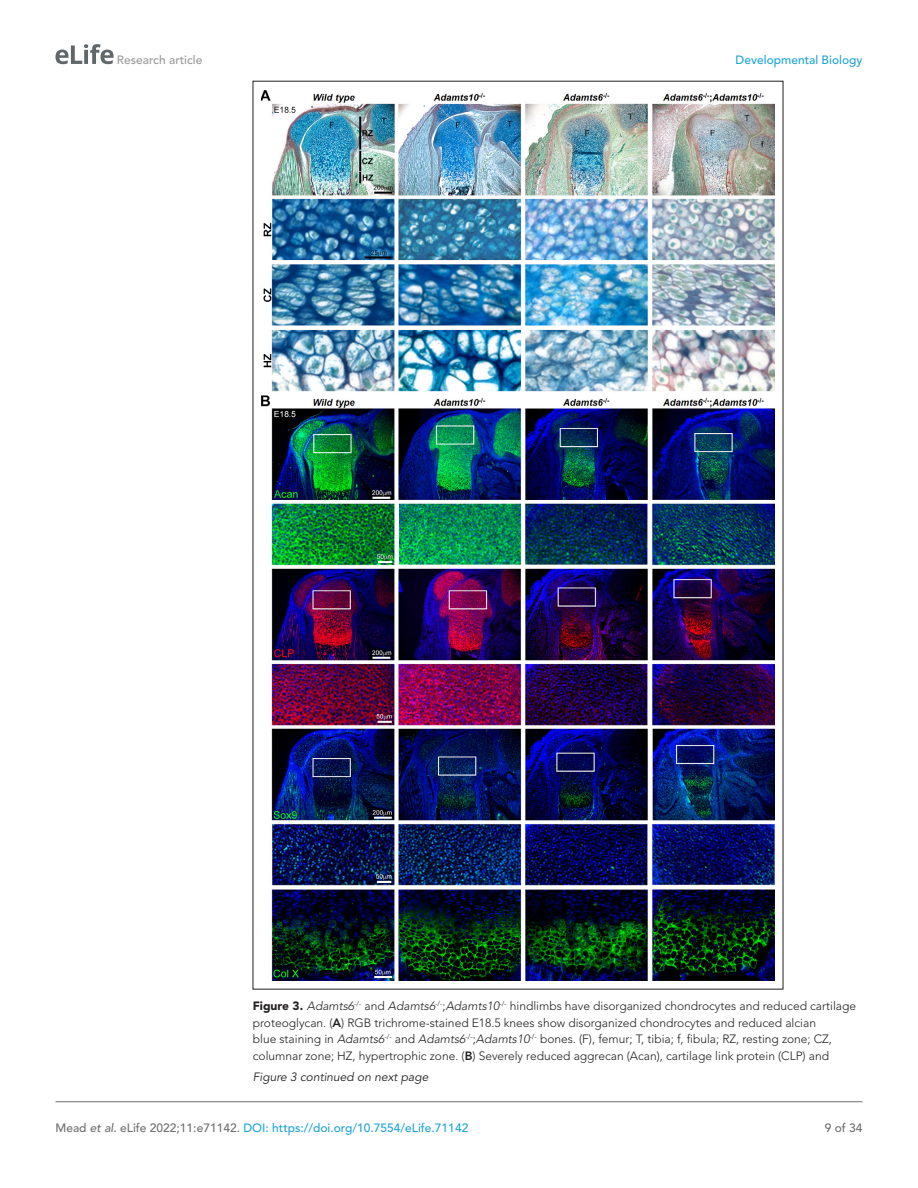
<style>
.page{position:relative;width:918px;height:1188px;background:#fff}
.page>*{position:absolute;margin:0;border:0;box-sizing:border-box;transform-origin:0 0}
.t1{font:300 12px/16.5px "Avenir LT Std";color:#231f20}
.t2{font:500 12px "Avenir LT Std";color:#1ea4d7}
.t3{font:italic 12px "Avenir LT Std";color:#231f20}
.t4{font:500 12px "Avenir LT Std";color:#9a9a9a}
.t5{font:500 12px "Avenir LT Std";color:#6e6e70}
.s1{font-weight:900}
.s2{font-style:italic}
.s3{font-weight:800}
.s4{color:#6e6e70}
.s5{font-style:italic;color:#6e6e70}
</style>
<div class="page">
<svg style="left:55px;top:44px;width:59px;height:20px"></svg>
<hr style="left:56px;top:1101px;width:806px;height:1px;background:#6e6e70">
<img style="left:262px;top:90px;width:512px;height:890px">
<p class="t4" style="left:117px;top:53px;width:87px">Research article</p>
<p class="t2" style="left:736px;top:53px;width:128px">Developmental Biology</p>
<p class="t1" style="left:253px;top:998px;width:605px"><span class="s1">Figure 3.</span> <span class="s2">Adamts6</span><sup>-/-</sup> and <span class="s2">Adamts6</span><sup>-/-</sup>;<span class="s2">Adamts10</span><sup>-/-</sup> hindlimbs have disorganized chondrocytes and reduced cartilage proteoglycan. (<span class="s3">A</span>) RGB trichrome-stained E18.5 knees show disorganized chondrocytes and reduced alcian<br>blue staining in <span class="s2">Adamts6</span><sup>-/-</sup> and <span class="s2">Adamts6</span><sup>-/-</sup>;<span class="s2">Adamts10</span><sup>-/-</sup> bones. (F), femur; T, tibia; f, fibula; RZ, resting zone; CZ, columnar zone; HZ, hypertrophic zone. (<span class="s3">B</span>) Severely reduced aggrecan (Acan), cartilage link protein (CLP) and</p>
<p class="t3" style="left:253px;top:1070px;width:177px">Figure 3 continued on next page</p>
<p class="t2" style="left:56px;top:1121px;width:414px"><span class="s4">Mead</span> <span class="s5">et al</span><span class="s4">. eLife 2022;11:e71142.</span> DOI: https://doi.org/10.7554/eLife.71142</p>
<p class="t5" style="left:825px;top:1121px;width:39px">9 of 34</p>
</div>
